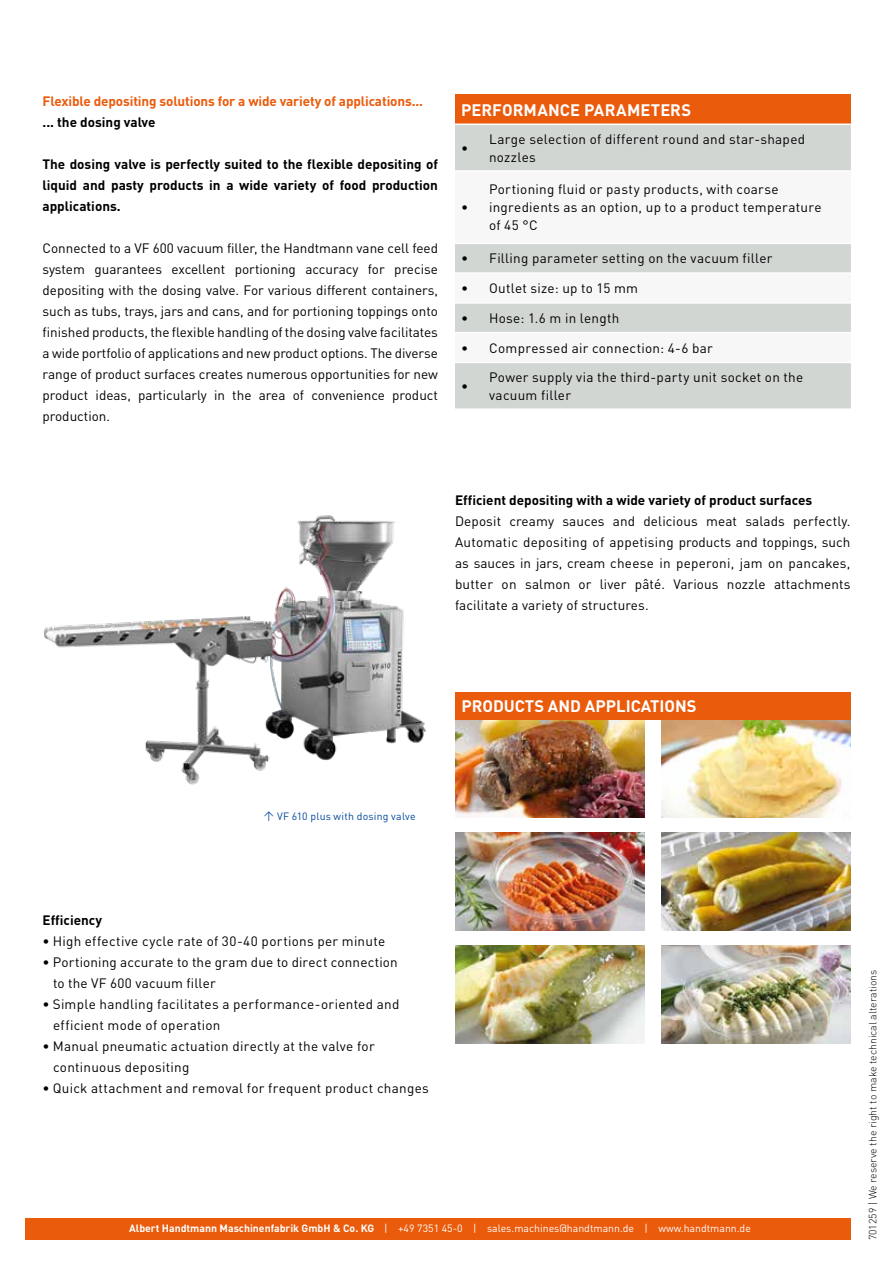
<style>
.page{position:relative;width:893px;height:1263px;background:#fff}
.page>*{position:absolute;margin:0;border:0;box-sizing:border-box;transform-origin:0 0}
.t1{font:700 16.5px "DIN Pro";color:#fff}
.t2{font:13.5px/21px "DIN Pro";letter-spacing:.02em;color:#000}
.t3{font:700 13.5px/21px "DIN Pro";color:#000;text-align:justify}
.t4{font:700 13.5px "DIN Pro";letter-spacing:-.01em;color:#ea5b0c}
.t5{font:10.5px "DIN Pro";color:#fff}
.t6{font:300 10.5px "DIN Pro";color:#000}
.t7{font:10.5px "DIN Pro";letter-spacing:.025em;color:#00489a}
.s1{font-weight:700}
</style>
<div class="page">
<img style="left:455px;top:945px;width:189px;height:98px">
<div style="left:26px;top:1218px;width:824px;height:21px;background:#ea5b0c"></div>
<img style="left:455px;top:719px;width:189px;height:98px">
<img style="left:661px;top:719px;width:189px;height:98px">
<img style="left:661px;top:945px;width:189px;height:98px">
<img style="left:455px;top:832px;width:189px;height:98px">
<img style="left:661px;top:832px;width:189px;height:98px">
<div style="left:455px;top:692px;width:395px;height:27px;background:#ea5b0c"></div>
<img style="left:44px;top:515px;width:382px;height:270px">
<div style="left:455px;top:94px;width:396px;height:30px;background:#ea5b0c"></div>
<div style="left:455px;top:125px;width:396px;height:283px;background:#d2d6d3"></div>
<svg style="left:455px;top:172px;width:396px;height:190px;fill:#f6f7f6"></svg>
<hr style="left:455px;top:170px;width:28px;height:2px;background:#fff">
<hr style="left:483px;top:170px;width:368px;height:2px;background:#fff">
<svg style="left:455px;top:243px;width:28px;height:1px"></svg>
<hr style="left:483px;top:243px;width:368px;height:1px;background:#fff">
<hr style="left:455px;top:272px;width:28px;height:2px;background:#fff">
<hr style="left:483px;top:272px;width:368px;height:2px;background:#fff">
<hr style="left:455px;top:302px;width:28px;height:2px;background:#fff">
<hr style="left:483px;top:302px;width:368px;height:2px;background:#fff">
<svg style="left:455px;top:332px;width:28px;height:1px"></svg>
<hr style="left:483px;top:332px;width:368px;height:1px;background:#fff">
<svg style="left:455px;top:362px;width:28px;height:1px"></svg>
<hr style="left:483px;top:362px;width:368px;height:1px;background:#fff">
<p class="t4" style="left:43px;top:90px;width:382px">Flexible depositing solutions for a wide variety of applications...</p>
<p class="t3" style="left:43px;top:110px;width:114px">... the dosing valve</p>
<p class="t3" style="left:43px;top:152px;width:397px">The dosing valve is perfectly suited to the flexible depositing of liquid and pasty products in a wide variety of food production applications.</p>
<p class="t2" style="left:43px;top:236px;width:397px;text-align:justify">Connected to a VF 600 vacuum filler, the Handtmann vane cell feed system guarantees excellent portioning accuracy for precise depositing with the dosing valve. For various different containers, such as tubs, trays, jars and cans, and for portioning toppings onto finished products, the flexible handling of the dosing valve facilitates a wide portfolio of applications and new product options. The diverse range of product surfaces creates numerous opportunities for new product ideas, particularly in the area of convenience product production.</p>
<p class="t1" style="left:461px;top:96px;width:232px">PERFORMANCE PARAMETERS</p>
<p class="t2" style="left:461px;top:136px;width:9px">•</p>
<p class="t2" style="left:489px;top:129px;width:318px;line-height:18px">Large selection of different round and star-shaped nozzles</p>
<p class="t2" style="left:489px;top:179px;width:334px;line-height:18px">Portioning fluid or pasty products, with coarse ingredients as an option, up to a product temperature of 45 °C</p>
<p class="t2" style="left:461px;top:247px;width:313px">• Filling parameter setting on the vacuum filler</p>
<p class="t2" style="left:461px;top:276px;width:179px">• Outlet size: up to 15 mm</p>
<p class="t2" style="left:461px;top:306px;width:160px">• Hose: 1.6 m in length</p>
<p class="t2" style="left:461px;top:336px;width:253px">• Compressed air connection: 4-6 bar</p>
<p class="t2" style="left:461px;top:374px;width:9px">•</p>
<p class="t2" style="left:489px;top:367px;width:316px;line-height:18px">Power supply via the third-party unit socket on the vacuum filler</p>
<p class="t2" style="left:461px;top:196px;width:9px">•</p>
<p class="t3" style="left:455px;top:488px;width:359px">Efficient depositing with a wide variety of product surfaces</p>
<p class="t2" style="left:455px;top:509px;width:397px;text-align:justify">Deposit creamy sauces and delicious meat salads perfectly.<br>Automatic depositing of appetising products and toppings, such as sauces in jars, cream cheese in peperoni, jam on pancakes, butter on salmon or liver pâté. Various nozzle attachments facilitate a variety of structures.</p>
<p class="t1" style="left:461px;top:692px;width:237px">PRODUCTS AND APPLICATIONS</p>
<p class="t7" style="left:264px;top:808px;width:154px">↑ VF 610 plus with dosing valve</p>
<p class="t3" style="left:43px;top:908px;width:61px">Efficiency</p>
<p class="t2" style="left:43px;top:929px;width:344px">• High effective cycle rate of 30-40 portions per minute</p>
<p class="t2" style="left:53px;top:950px;width:346px;text-indent:-11px">• Portioning accurate to the gram due to direct connection to the VF 600 vacuum filler</p>
<p class="t2" style="left:53px;top:992px;width:348px;text-indent:-11px">• Simple handling facilitates a performance-oriented and efficient mode of operation</p>
<p class="t2" style="left:53px;top:1034px;width:323px;text-indent:-11px">• Manual pneumatic actuation directly at the valve for continuous depositing</p>
<p class="t2" style="left:43px;top:1076px;width:388px">• Quick attachment and removal for frequent product changes</p>
<p class="t5" style="left:129px;top:1219px;width:623px"><span class="s1">Albert Handtmann Maschinenfabrik GmbH &amp; Co. KG</span> | +49 7351 45-0 | sales.machines@handtmann.de | www.handtmann.de</p>
<p class="t6" style="left:865px;top:1240px;width:272px;rotate:-90deg">701259 | We reserve the right to make technical alterations</p>
</div>
